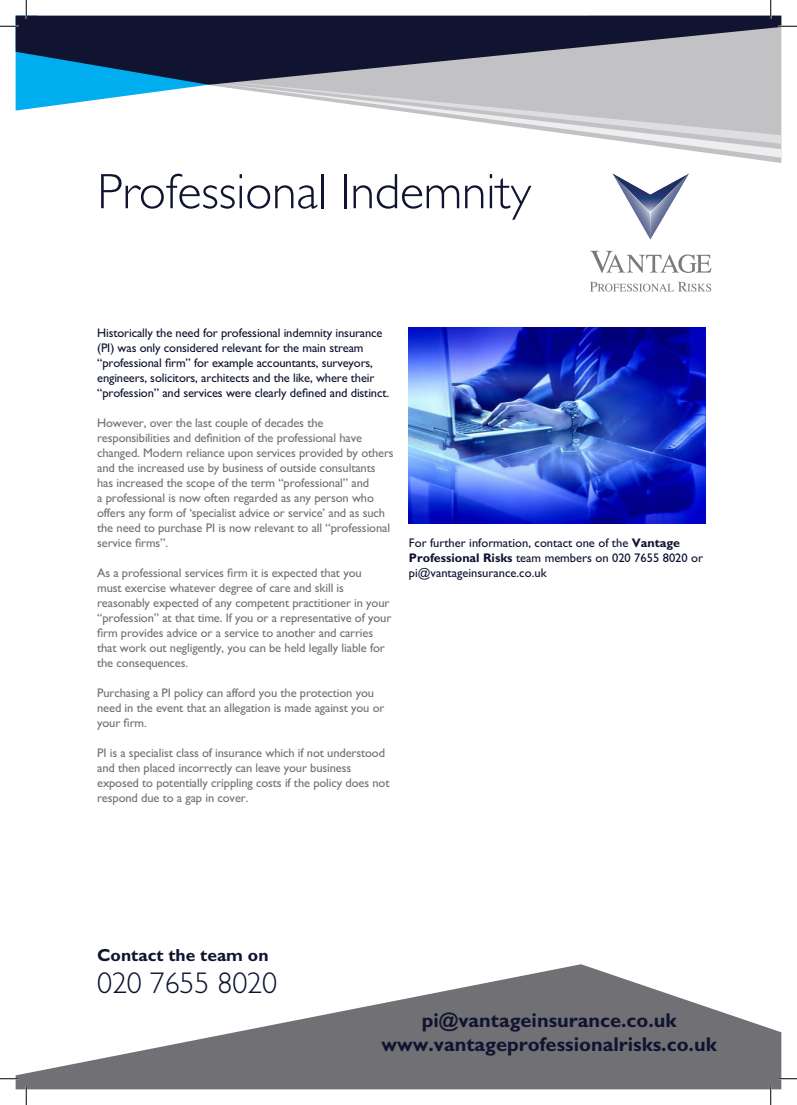
<style>
.page{position:relative;width:797px;height:1105px;background:#fff}
.page>*{position:absolute;margin:0;border:0;box-sizing:border-box;transform-origin:0 0}
.t1{font:300 50px "M Gill Sans";letter-spacing:-.005em;color:#101431}
.t2{font:300 30px "M Gill Sans";letter-spacing:-.005em;color:#0d1330}
.t3{font:700 20px "M Gill Sans";color:#101431}
.t4{font:700 17.5px "M Gill Sans";color:#101431}
.t5{font:12.5px/15px "M Gill Sans";letter-spacing:-.01em;color:#717074}
.t6{font:12.5px/15px "M Gill Sans";letter-spacing:-.01em;color:#0d1330}
.s1{font-weight:700}
</style>
<div class="page">
<svg style="left:643px;top:144px;width:138px;height:14px"></svg>
<svg style="left:209px;top:85px;width:572px;height:59px"></svg>
<svg style="left:209px;top:16px;width:572px;height:69px;background:#5b5d6f"></svg>
<svg style="left:16px;top:964px;width:765px;height:125px;fill:#717074"></svg>
<img style="left:409px;top:327px;width:296px;height:197px">
<svg style="left:590px;top:251px;width:121px;height:22px"></svg>
<img style="left:612px;top:173px;width:77px;height:67px">
<svg style="left:590px;top:282px;width:121px;height:10px"></svg>
<svg style="left:778px;top:25px;width:19px;height:2px"></svg>
<svg style="left:0;top:1078px;width:19px;height:1px"></svg>
<svg style="left:778px;top:1078px;width:19px;height:1px"></svg>
<svg style="left:0;top:0;width:209px;height:111px"></svg>
<svg style="left:25px;top:1086px;width:2px;height:19px"></svg>
<svg style="left:770px;top:0;width:1px;height:19px"></svg>
<svg style="left:770px;top:1086px;width:1px;height:19px"></svg>
<p class="t1" style="left:97px;top:164px;width:435px">Professional Indemnity</p>
<p class="t6" style="left:97px;top:325px;width:293px">Historically the need for professional indemnity insurance (PI) was only considered relevant for the main stream “professional firm” for example accountants, surveyors, engineers, solicitors, architects and the like, where their “profession” and services were clearly defined and distinct.</p>
<p class="t5" style="left:97px;top:415px;width:298px">However, over the last couple of decades the responsibilities and definition of the professional have changed. Modern reliance upon services provided by others and the increased use by business of outside consultants has increased the scope of the term “professional” and<br>a professional is now often regarded as any person who offers any form of ‘specialist advice or service’ and as such the need to purchase PI is now relevant to all “professional service firms”.</p>
<p class="t5" style="left:97px;top:565px;width:296px">As a professional services firm it is expected that you<br>must exercise whatever degree of care and skill is reasonably expected of any competent practitioner in your “profession” at that time. If you or a representative of your firm provides advice or a service to another and carries that work out negligently, you can be held legally liable for the consequences.</p>
<p class="t5" style="left:97px;top:685px;width:289px">Purchasing a PI policy can afford you the protection you need in the event that an allegation is made against you or your firm.</p>
<p class="t5" style="left:97px;top:745px;width:294px">PI is a specialist class of insurance which if not understood and then placed incorrectly can leave your business exposed to potentially crippling costs if the policy does not respond due to a gap in cover.</p>
<p class="t6" style="left:409px;top:535px;width:296px">For further information, contact one of the <span class="s1">Vantage<br>Professional Risks</span> team members on 020 7655 8020 or pi@vantageinsurance.co.uk</p>
<p class="t4" style="left:97px;top:945px;width:173px">Contact the team on</p>
<p class="t2" style="left:97px;top:967px;width:181px">020 7655 8020</p>
<p class="t3" style="left:422px;top:1009px;width:256px">pi@vantageinsurance.co.uk</p>
<p class="t3" style="left:381px;top:1033px;width:336px">www.vantageprofessionalrisks.co.uk</p>
</div>
